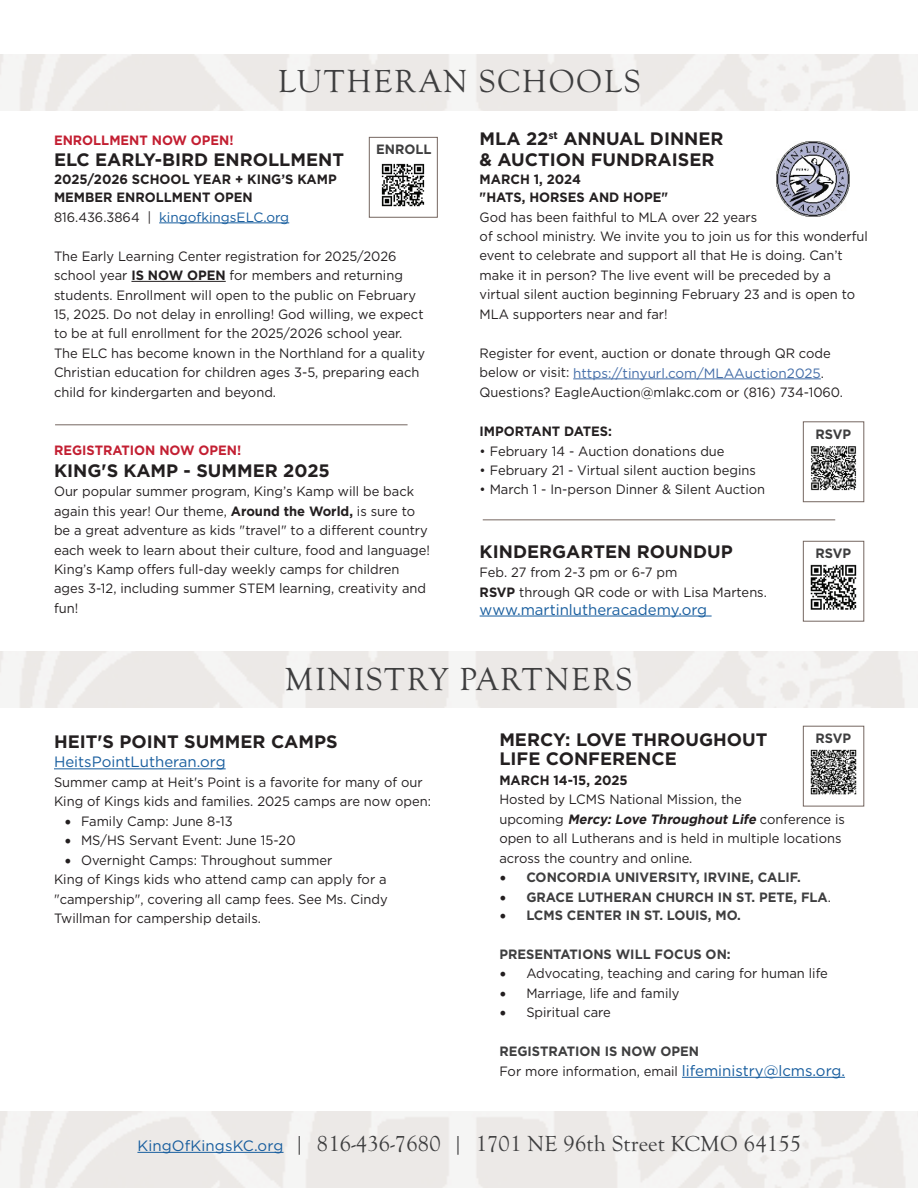
<style>
.page{position:relative;width:918px;height:1188px;background:#fff}
.page>*{position:absolute;margin:0;border:0;box-sizing:border-box;transform-origin:0 0}
.t1{font:33px "Goudy Old Sty";letter-spacing:.05em;color:#3e3e3f}
.t2{font:22.5px "Goudy Old Sty";letter-spacing:.01em;color:#3e3e3f}
.t3{font:700 18px/19.5px "Gotham";color:#231f20}
.t4{font:15px "Gotham";color:#175d9e}
.t5{font:13.5px/19.5px "Gotham";color:#231f20;scale:.96 1}
.t6{font:700 13.5px "Gotham";color:#3e3e3f;scale:.96 1}
.t7{font:700 13.5px/18px "Gotham";color:#231f20;scale:.96 1}
.t8{font:700 13.5px "Gotham";color:#c31f32;scale:.96 1}
.t9{font:13.5px "Gotham";color:#175d9e}
.s1{color:#231f20}
.s2{font-weight:700}
.s3{color:#436da8}
.s4{font-family:"Minion Pro";font-size:18px}
.s5{font-weight:700;font-style:italic}
.s6{font-family:"Minion Pro";font-weight:400;font-size:18px;color:#231f20}
.s7{font-weight:400;color:#231f20}
.s8{font-weight:700;color:#3e3e3f}
.s9{font-size:15px;color:#175d9e}
.s10{font-family:"Gotham";font-size:15px;color:#175d9e}
</style>
<div class="page">
<hr style="left:137px;top:1152px;width:147px;height:1px;background:#175d9e">
<img style="left:811px;top:446px;width:45px;height:45px">
<div style="left:803px;top:422px;width:61px;height:80px;border:1px solid #756660"></div>
<hr style="left:54px;top:768px;width:172px;height:1px;background:#175d9e">
<hr style="left:682px;top:1077px;width:163px;height:1px;background:#175d9e">
<hr style="left:159px;top:223px;width:130px;height:1px;background:#175d9e">
<hr style="left:131px;top:281px;width:95px;height:1px;background:#231f20">
<hr style="left:573px;top:379px;width:248px;height:1px;background:#436da8">
<hr style="left:480px;top:616px;width:232px;height:1px;background:#175d9e">
<img style="left:776px;top:141px;width:73px;height:75px">
<img style="left:810px;top:564px;width:47px;height:46px">
<div style="left:803px;top:541px;width:61px;height:80px;border:1px solid #756660"></div>
<img style="left:381px;top:163px;width:44px;height:44px">
<div style="left:369px;top:137px;width:69px;height:80px;border:1px solid #756660"></div>
<hr style="left:55px;top:424px;width:353px;height:1px;background:#756660">
<hr style="left:483px;top:519px;width:352px;height:1px;background:#756660">
<img style="left:810px;top:749px;width:47px;height:46px">
<div style="left:803px;top:726px;width:61px;height:80px;border:1px solid #756660"></div>
<h1 class="t1" style="left:278px;top:64px;width:364px">LUTHERAN SCHOOLS</h1>
<p class="t8" style="left:54px;top:131px;width:189px">ENROLLMENT NOW OPEN!</p>
<h3 class="t3" style="left:54px;top:150px;width:292px">ELC EARLY-BIRD ENROLLMENT</h3>
<p class="t7" style="left:54px;top:170px;width:296px">2025/2026 SCHOOL YEAR + KING’S KAMP<br>MEMBER ENROLLMENT OPEN</p>
<p class="t9" style="left:54px;top:208px;width:237px"><span class="s1">816.436.3864 |</span> kingofkingsELC.org</p>
<p class="t5" style="left:54px;top:246px;width:388px">The Early Learning Center registration for 2025/2026 school year <span class="s2">IS NOW OPEN</span> for members and returning students. Enrollment will open to the public on February 15, 2025. Do not delay in enrolling! God willing, we expect to be at full enrollment for the 2025/2026 school year.<br>The ELC has become known in the Northland for a quality Christian education for children ages 3-5, preparing each child for kindergarten and beyond.</p>
<p class="t6" style="left:376px;top:141px;width:59px">ENROLL</p>
<p class="t8" style="left:54px;top:442px;width:197px">REGISTRATION NOW OPEN!</p>
<h3 class="t3" style="left:54px;top:460px;width:277px">KING'S KAMP - SUMMER 2025</h3>
<p class="t5" style="left:54px;top:481px;width:393px">Our popular summer program, King’s Kamp will be back again this year! Our theme, <span class="s2">Around the World,</span> is sure to be a great adventure as kids "travel" to a different country each week to learn about their culture, food and language!<br>King’s Kamp offers full-day weekly camps for children ages 3-12, including summer STEM learning, creativity and fun!</p>
<h3 class="t3" style="left:480px;top:128px;width:245px;line-height:21px">MLA 22<sup>st</sup> ANNUAL DINNER &amp; AUCTION FUNDRAISER</h3>
<p class="t7" style="left:480px;top:170px;width:198px">MARCH 1, 2024<br>"HATS, HORSES AND HOPE"</p>
<p class="t5" style="left:480px;top:207px;width:406px">God has been faithful to MLA over 22 years<br>of school ministry. We invite you to join us for this wonderful event to celebrate and support all that He is doing. Can’t make it in person? The live event will be preceded by a virtual silent auction beginning February 23 and is open to MLA supporters near and far!</p>
<p class="t5" style="left:480px;top:343px;width:380px">Register for event, auction or donate through QR code below or visit: <span class="s3">https://tinyurl.com/MLAAuction2025</span>.<br>Questions? EagleAuction@mlakc.com or (816) 734-1060.</p>
<p class="t7" style="left:480px;top:422px;width:139px">IMPORTANT DATES:</p>
<p class="t5" style="left:480px;top:441px;width:257px">• February 14 - Auction donations due</p>
<p class="t5" style="left:480px;top:460px;width:289px">• February 21 - Virtual silent auction begins</p>
<p class="t5" style="left:480px;top:480px;width:299px">• March 1 - In-person Dinner &amp; Silent Auction</p>
<p class="t6" style="left:815px;top:425px;width:39px">RSVP</p>
<h3 class="t3" style="left:480px;top:541px;width:255px">KINDERGARTEN ROUNDUP</h3>
<p class="t5" style="left:480px;top:562px;width:301px">Feb. 27 from 2-3 pm or 6-7 pm<br><span class="s2">RSVP</span> through QR code or with Lisa Martens.</p>
<p class="t4" style="left:480px;top:600px;width:229px">www.martinlutheracademy.org</p>
<p class="t6" style="left:815px;top:544px;width:39px">RSVP</p>
<h1 class="t1" style="left:285px;top:661px;width:348px">MINISTRY PARTNERS</h1>
<h3 class="t3" style="left:54px;top:732px;width:285px">HEIT'S POINT SUMMER CAMPS</h3>
<p class="t4" style="left:54px;top:752px;width:173px">HeitsPointLutheran.org</p>
<p class="t5" style="left:54px;top:772px;width:394px">Summer camp at Heit's Point is a favorite for many of our<br>King of Kings kids and families. 2025 camps are now open:</p>
<p class="t5" style="left:64px;top:811px;width:177px"><span class="s4">•</span> Family Camp: June 8-13</p>
<p class="t5" style="left:64px;top:831px;width:242px"><span class="s4">•</span> MS/HS Servant Event: June 15-20</p>
<p class="t5" style="left:54px;top:850px;width:349px;text-indent:10px"><span class="s4">•</span> Overnight Camps: Throughout summer<br>King of Kings kids who attend camp can apply for a "campership", covering all camp fees. See Ms. Cindy Twillman for campership details.</p>
<h3 class="t3" style="left:499px;top:730px;width:270px">MERCY: LOVE THROUGHOUT<br>LIFE CONFERENCE</h3>
<p class="t7" style="left:499px;top:771px;width:135px">MARCH 14-15, 2025</p>
<p class="t5" style="left:499px;top:789px;width:362px">Hosted by LCMS National Mission, the<br>u p c o m i n g <span class="s5">Mercy:Love ThroughoutLife</span> c o n f e r e n c e i s open to all Lutherans and is held in multiple locations across the country and online.</p>
<p class="t6" style="left:499px;top:869px;width:315px"><span class="s6">•</span> CONCORDIA UNIVERSITY, IRVINE, CALIF.</p>
<p class="t6" style="left:499px;top:888px;width:347px"><span class="s6">•</span> GRACE LUTHERAN CHURCH IN ST. PETE, FLA<span class="s7">.</span></p>
<p class="t6" style="left:499px;top:906px;width:253px"><span class="s6">•</span> LCMS CENTER IN ST. LOUIS, MO.</p>
<p class="t6" style="left:499px;top:945px;width:243px">PRESENTATIONS WILL FOCUS ON:</p>
<p class="t5" style="left:499px;top:963px;width:344px"><span class="s4">•</span> Advocating, teaching and caring for human life</p>
<p class="t5" style="left:499px;top:983px;width:189px"><span class="s4">•</span> Marriage, life and family</p>
<p class="t5" style="left:499px;top:1002px;width:118px"><span class="s4">•</span> Spiritual care</p>
<p class="t5" style="left:499px;top:1041px;width:362px"><span class="s8">REGISTRATION IS NOW OPEN<br></span>For more information, email <span class="s9">lifeministry@lcms.org.</span></p>
<p class="t6" style="left:815px;top:729px;width:39px">RSVP</p>
<h2 class="t2" style="left:137px;top:1131px;width:665px"><span class="s10">KingOfKingsKC.org</span> | 816-436-7680 | 1701 NE 96th Street KCMO 64155</h2>
</div>
